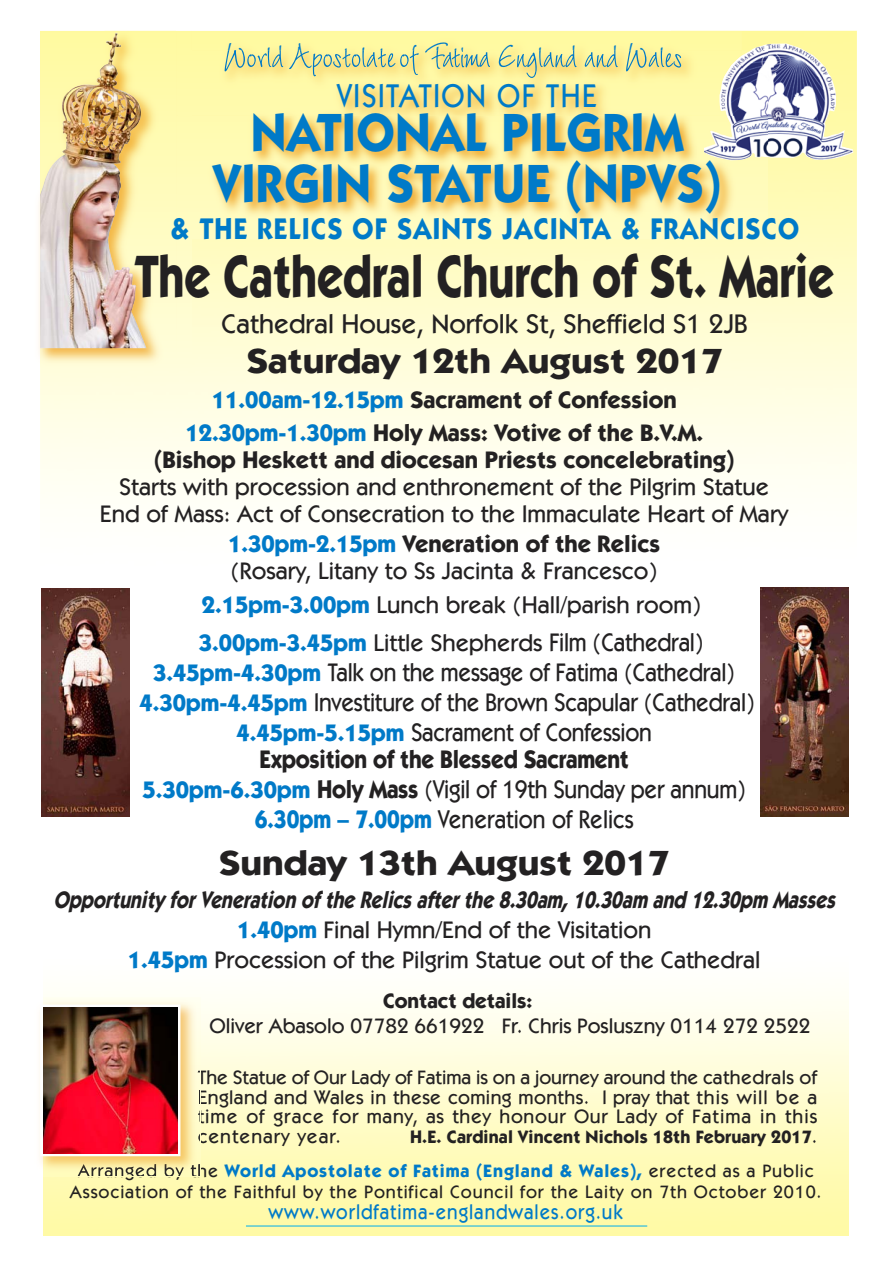
<style>
.page{position:relative;width:893px;height:1263px;background:#fff}
.page>*{position:absolute;margin:0;border:0;box-sizing:border-box;transform-origin:0 0}
.t1{font:700 60px "Itc Kabel";color:#232122;scale:.78 1}
.t2{font:700 54px/51px "Itc Kabel";letter-spacing:.02em;color:#007ac8;text-align:center;scale:.9 1}
.t3{font:700 35.1px "Itc Kabel";color:#232122;scale:1.11 1}
.t4{font:500 33px "Itc Kabel";letter-spacing:.05em;color:#007ac8;scale:.9 1}
.t5{font:700 30px "Itc Kabel";letter-spacing:.05em;color:#007ac8;scale:.9 1}
.t6{font:500 27px "Itc Kabel";color:#232122}
.t7{font:500 25.5px/30px "Itc Kabel";letter-spacing:-.01em;color:#232122;text-align:center;scale:.9 1}
.t8{font:500 24px/27px "Itc Kabel";color:#232122}
.t9{font:italic 700 24px/30px "Itc Kabel";color:#232122;text-align:center;scale:.82 1}
.t10{font:700 24px/33px "Itc Kabel";color:#232122;text-align:center}
.t11{font:500 21px "Itc Kabel";color:#232122}
.t12{font:500 21px "Itc Kabel";letter-spacing:.05em;color:#007ac8;scale:.9 1}
.t13{font:700 21px "Itc Kabel";color:#232122}
.t14{font:500 19.5px/19.5px "Itc Kabel";letter-spacing:.05em;color:#232122;text-align:justify}
.t15{font:500 18px/21px "Itc Kabel";letter-spacing:.05em;color:#232122;text-align:center}
.t16{font:700 18px "Itc Kabel";letter-spacing:.01em;color:#232122}
.s1{color:#007ac8}
.s2{font-weight:700;color:#007ac8}
.s3{font-weight:700}
.s4{font-size:25.5px}
.s5{font-weight:700;font-size:24px;color:#007ac8}
.s6{font-style:normal;color:#007ac8}
.s7{font-weight:500;font-style:normal}
.s8{font-weight:500;font-size:19.5px}
</style>
<div class="page">
<img style="left:191px;top:31px;width:550px;height:85px">
<img style="left:704px;top:43px;width:149px;height:117px">
<img style="left:40px;top:998px;width:160px;height:178px">
<img style="left:78px;top:1164px;width:122px;height:12px">
<svg style="left:199px;top:1090px;width:1px;height:14px"></svg>
<svg style="left:198px;top:1111px;width:2px;height:11px"></svg>
<svg style="left:198px;top:1134px;width:2px;height:7px"></svg>
<div style="left:40px;top:1005px;width:140px;height:151px;border:3px solid #fff"></div>
<img style="left:43px;top:1008px;width:134px;height:145px">
<img style="left:40px;top:31px;width:136px;height:337px">
<img style="left:40px;top:33px;width:107px;height:315px">
<img style="left:178px;top:116px;width:590px;height:124px">
<img style="left:224px;top:50px;width:59px;height:21px">
<img style="left:289px;top:50px;width:97px;height:26px">
<img style="left:388px;top:53px;width:7px;height:14px">
<img style="left:400px;top:50px;width:19px;height:25px">
<img style="left:425px;top:50px;width:20px;height:19px">
<img style="left:443px;top:52px;width:9px;height:15px">
<img style="left:452px;top:50px;width:12px;height:17px">
<img style="left:464px;top:54px;width:16px;height:13px">
<img style="left:498px;top:50px;width:166px;height:21px">
<img style="left:704px;top:50px;width:64px;height:110px">
<img style="left:719px;top:55px;width:22px;height:61px">
<img style="left:178px;top:50px;width:13px;height:66px">
<hr style="left:246px;top:1226px;width:401px;height:1px;background:#00aded">
<img style="left:41px;top:588px;width:89px;height:229px">
<img style="left:760px;top:587px;width:88px;height:229px">
<h3 class="t4" style="left:337px;top:76px;width:290px">VISITATION OF THE</h3>
<h2 class="t2" style="left:213px;top:106px;width:565px">NATIONAL PILGRIM<br>VIRGIN STATUE (NPVS)</h2>
<p class="t5" style="left:170px;top:211px;width:700px">&amp; THE RELICS OF SAINTS JACINTA &amp; FRANCISCO</p>
<h1 class="t1" style="left:135px;top:240px;width:897px">The Cathedral Church of St. Marie</h1>
<p class="t6" style="left:221px;top:308px;width:527px">Cathedral House, Norfolk St, Sheffield S1 2JB</p>
<h3 class="t3" style="left:246px;top:340px;width:431px">Saturday 12th August 2017</h3>
<p class="t10" style="left:185px;top:383px;width:519px"><span class="s1">11.00am-12.15pm</span> Sacrament of Confession<br><span class="s1">12.30pm-1.30pm</span> Holy Mass: Votive of the B.V.M.</p>
<p class="t10" style="left:154px;top:443px;width:581px">(Bishop Heskett and diocesan Priests concelebrating)</p>
<p class="t8" style="left:100px;top:473px;width:690px;text-align:center">Starts with procession and enthronement of the Pilgrim Statue<br>End of Mass: Act of Consecration to the Immaculate Heart of Mary</p>
<p class="t8" style="left:228px;top:530px;width:433px"><span class="s2">1.30pm-2.15pm</span> <span class="s3">Veneration of the Relics </span>(Rosary, Litany to Ss Jacinta &amp; Francesco)</p>
<p class="t8" style="left:199px;top:586px;width:506px;line-height:37.5px"><span class="s2">2.15pm-3.00pm</span> Lunch break (Hall/parish room)<br><span class="s2">3.00pm-3.45pm</span> Little Shepherds <span class="s4">Film (Cathedral)</span></p>
<p class="t7" style="left:140px;top:657px;width:685px"><span class="s5">3.45pm-4.30pm</span> Talk on the message of Fatima (Cathedral)<br><span class="s5">4.30pm-4.45pm</span> Investiture of the Brown Scapular (Cathedral)<br><span class="s5">4.45pm-5.15pm</span> Sacrament of Confession</p>
<p class="t7" style="left:142px;top:744px;width:672px"><span class="s3">Exposition of the Blessed Sacrament<br></span><span class="s5">5.30pm-6.30pm</span> <span class="s3">Holy Mass</span> (Vigil of 19th Sunday per annum)<br><span class="s2">6.30pm – 7.00pm</span> Veneration of Relics</p>
<h3 class="t3" style="left:219px;top:841px;width:407px">Sunday 13th August 2017</h3>
<p class="t9" style="left:53px;top:884px;width:961px">Opportunity forVenerationoftheRelicsafterthe8.30am, 10.30am and 12.30pm Masses<br><span class="s6">1.40pm</span> <span class="s7">Final Hymn/End of the Visitation<br></span><span class="s6">1.45pm</span> <span class="s7">Procession of the Pilgrim Statue out of the Cathedral</span></p>
<p class="t13" style="left:383px;top:988px;width:151px">Contact details:</p>
<p class="t11" style="left:209px;top:1014px;width:602px">Oliver Abasolo 07782 661922 Fr. Chris Posluszny 0114 272 2522</p>
<p class="t14" style="left:198px;top:1068px;width:621px">The Statue of Our Lady of Fatima is on a journey around the cathedrals of England and Wales in these coming months. I pray that this will be a time of grace for many, as they honour Our Lady of Fatima in this centenary year.</p>
<p class="t16" style="left:410px;top:1125px;width:409px">H.E. Cardinal Vincent Nichols 18th February 2017<span class="s8">.</span></p>
<p class="t15" style="left:70px;top:1160px;width:753px">Arranged by the <span class="s2">World Apostolate of Fatima (England &amp; Wales),</span> erected as a Public<br>Association of the Faithful by the Pontifical Council for the Laity on 7th October 2010.</p>
<p class="t12" style="left:268px;top:1199px;width:395px">www.worldfatima-englandwales.org.uk</p>
</div>
